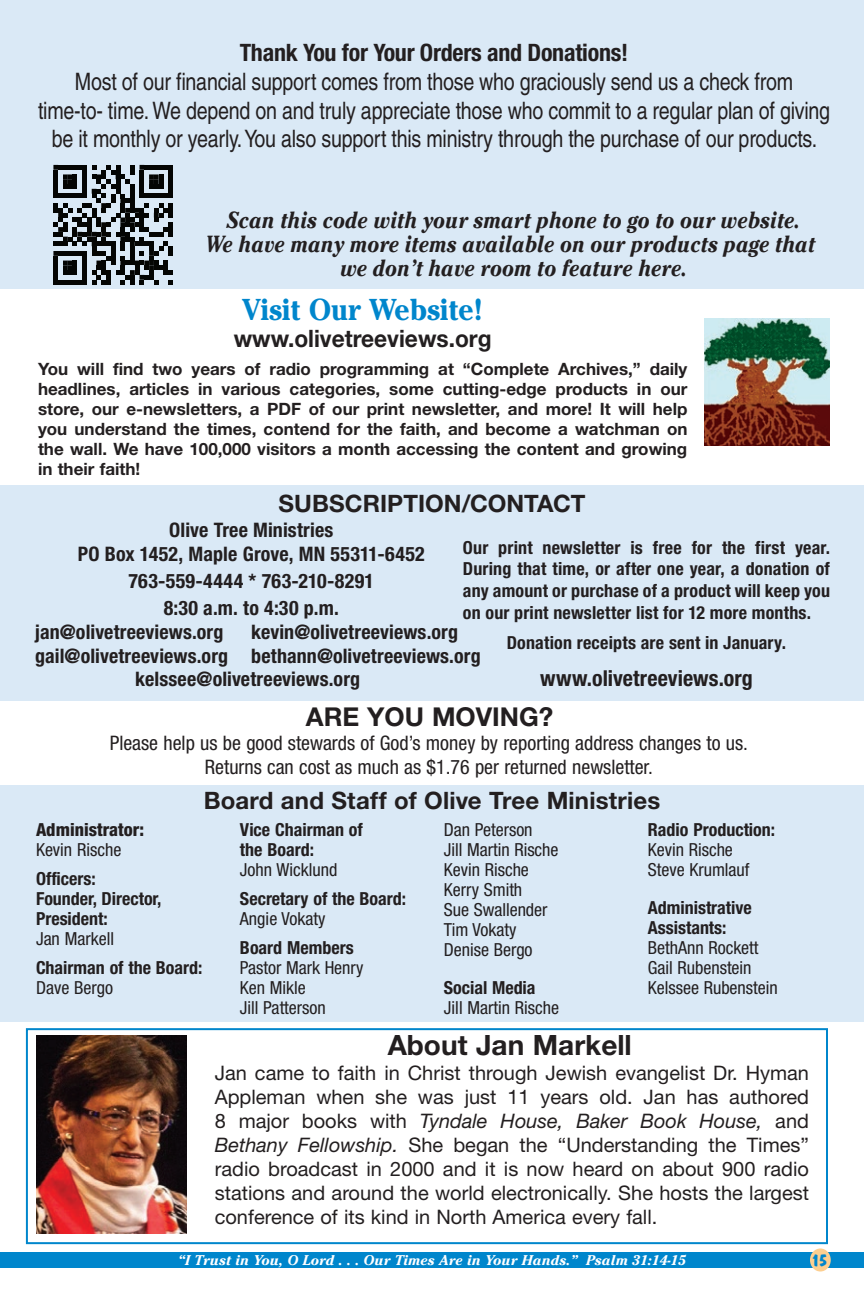
<style>
.page{position:relative;width:864px;height:1296px;background:#fff}
.page>*{position:absolute;margin:0;border:0;box-sizing:border-box;transform-origin:0 0}
.t1{font:700 30px "Cheltenham";color:#0086cc;scale:.94 1}
.t2{font:700 28px "Helvetica Neue LT Std";color:#231f20}
.t3{font:700 26px "Helvetica Neue LT Std";color:#231f20}
.t4{font:condensed 24px/28.8px "Helvetica";letter-spacing:-.01em;color:#231f20;text-align:center}
.t5{font:700 24px "Helvetica Neue LT Std";color:#231f20}
.t6{font:700 condensed 24px "Helvetica Neue LT Std";letter-spacing:-.01em;color:#231f20}
.t7{font:700 24px "Helvetica Neue LT Std";color:#231f20;scale:.95 1}
.t8{font:italic 700 23.2px/24px "Cheltenham";color:#231f20;text-align:center;scale:.86 1}
.t9{font:700 condensed 22px "Helvetica Neue LT Std";letter-spacing:.005em;color:#231f20}
.t10{font:20px/24px "Helvetica Neue LT Std";color:#231f20;text-align:justify}
.t11{font:700 condensed 20px/24px "Helvetica Neue LT Std";letter-spacing:.005em;color:#231f20;text-align:center}
.t12{font:condensed 20px/24px "Helvetica Neue LT Std";color:#231f20;text-align:center}
.t13{font:700 condensed 18px/20px "Helvetica Neue LT Std";color:#231f20}
.t14{font:condensed 18px/20px "Helvetica Neue LT Std";color:#231f20}
.t15{font:800 condensed 18px "Helvetica Neue LT Std";color:#231f20}
.t16{font:700 18px "Dom Casual Std";color:#0086cc}
.t17{font:700 17px/20px "Helvetica Neue LT Std";color:#231f20;text-align:justify}
.t18{font:italic 700 14px "Cheltenham";color:#fff}
.s1{font-style:italic}
</style>
<div class="page">
<div style="left:0;top:0;width:864px;height:1022px;background:#dae9f6"></div>
<div style="left:0;top:289px;width:864px;height:196px;background:#fff"></div>
<img style="left:704px;top:319px;width:126px;height:126px">
<svg style="left:53px;top:165px;width:120px;height:119px"></svg>
<div style="left:0;top:701px;width:864px;height:83px;background:#fff"></div>
<div style="left:26px;top:1028px;width:802px;height:216px;border:2px solid #0086cc"></div>
<img style="left:36px;top:1035px;width:150px;height:198px">
<div style="left:0;top:1252px;width:864px;height:16px;background:#0086cc"></div>
<svg style="left:810px;top:1248px;width:21px;height:24px"></svg>
<div style="left:812px;top:1250px;width:16px;height:20px;background:#fdcf90;border-radius:50%"></div>
<h3 class="t6" style="left:240px;top:38px;width:390px">Thank You for Your Orders and Donations!</h3>
<p class="t4" style="left:38px;top:67px;width:794px">Most of our financial support comes from those who graciously send us a check from<br>time-to- time. We depend on and truly appreciate those who commit to a regular plan of giving be it monthly or yearly. You also support this ministry through the purchase of our products.</p>
<p class="t8" style="left:205px;top:208px;width:711px">Scan this code with your smart phone to go to our website.<br>We have many more items available on our products page that we don’t have room to feature here.</p>
<h1 class="t1" style="left:242px;top:292px;width:258px">Visit Our Website!</h1>
<h3 class="t7" style="left:234px;top:323px;width:273px">www.olivetreeviews.org</h3>
<p class="t17" style="left:38px;top:358px;width:651px">You will find two years of radio programming at “Complete Archives,” daily headlines, articles in various categories, some cutting-edge products in our store, our e-newsletters, a PDF of our print newsletter, and more! It will help you understand the times, contend for the faith, and become a watchman on the wall. We have 100,000 visitors a month accessing the content and growing in their faith!</p>
<h3 class="t5" style="left:279px;top:489px;width:308px">SUBSCRIPTION/CONTACT</h3>
<p class="t11" style="left:78px;top:518px;width:349px">Olive Tree Ministries<br>PO Box 1452, Maple Grove, MN 55311-6452</p>
<p class="t11" style="left:128px;top:568px;width:247px;line-height:26.8px">763-559-4444 * 763-210-8291<br>8:30 a.m. to 4:30 p.m.</p>
<p class="t11" style="left:251px;top:620px;width:231px;text-align:left">kevin@olivetreeviews.org bethann@olivetreeviews.org</p>
<p class="t13" style="left:463px;top:536px;width:369px;line-height:21.6px;text-align:justify">Our print newsletter is free for the first year.<br>During that time, or after one year, a donation of any amount or purchase of a product will keep you on our print newsletter list for 12 more months.</p>
<p class="t13" style="left:507px;top:633px;width:281px">Donation receipts are sent in January.</p>
<p class="t11" style="left:35px;top:620px;width:194px;text-align:left">jan@olivetreeviews.org gail@olivetreeviews.org</p>
<p class="t11" style="left:135px;top:666px;width:227px">kelssee@olivetreeviews.org</p>
<p class="t9" style="left:540px;top:665px;width:214px">www.olivetreeviews.org</p>
<h3 class="t3" style="left:306px;top:701px;width:249px">ARE YOU MOVING?</h3>
<p class="t12" style="left:110px;top:731px;width:640px">Please help us be good stewards of God’s money by reporting address changes to us.<br>Returns can cost as much as $1.76 per returned newsletter.</p>
<h3 class="t5" style="left:204px;top:785px;width:458px">Board and Staff of Olive Tree Ministries</h3>
<p class="t15" style="left:36px;top:819px;width:110px">Administrator:</p>
<p class="t14" style="left:36px;top:840px;width:87px">Kevin Rische</p>
<p class="t13" style="left:36px;top:869px;width:127px">Officers:<br>Founder, Director,<br>President:</p>
<p class="t14" style="left:36px;top:929px;width:80px">Jan Markell</p>
<p class="t13" style="left:36px;top:958px;width:168px">Chairman of the Board:</p>
<p class="t14" style="left:36px;top:978px;width:79px">Dave Bergo</p>
<p class="t13" style="left:240px;top:820px;width:124px">Vice Chairman of the Board:</p>
<p class="t14" style="left:240px;top:860px;width:99px">John Wicklund</p>
<p class="t13" style="left:240px;top:889px;width:168px">Secretary of the Board:</p>
<p class="t14" style="left:240px;top:909px;width:87px">Angie Vokaty</p>
<p class="t13" style="left:240px;top:938px;width:115px">Board Members</p>
<p class="t14" style="left:240px;top:958px;width:125px">Pastor Mark Henry<br>Ken Mikle<br>Jill Patterson</p>
<p class="t14" style="left:444px;top:820px;width:116px">Dan Peterson<br>Jill Martin Rische<br>Kevin Rische<br>Kerry Smith<br>Sue Swallender<br>Tim Vokaty<br>Denise Bergo</p>
<p class="t13" style="left:444px;top:978px;width:93px">Social Media</p>
<p class="t14" style="left:444px;top:998px;width:117px">Jill Martin Rische</p>
<h2 class="t2" style="left:388px;top:1028px;width:246px">About Jan Markell</h2>
<p class="t13" style="left:648px;top:820px;width:129px">Radio Production:</p>
<p class="t14" style="left:648px;top:840px;width:103px">Kevin Rische<br>Steve Krumlauf</p>
<p class="t13" style="left:648px;top:898px;width:105px">Administrative<br>Assistants:</p>
<p class="t14" style="left:648px;top:938px;width:131px">BethAnn Rockett<br>Gail Rubenstein<br>Kelssee Rubenstein</p>
<p class="t10" style="left:215px;top:1061px;width:596px">Jan came to faith in Christ through Jewish evangelist Dr. Hyman Appleman when she was just 11 years old. Jan has authored 8 major books with <span class="s1">Tyndale House, Baker Book House,</span> and <span class="s1">Bethany Fellowship.</span> She began the “Understanding the Times” radio broadcast in 2000 and it is now heard on about 900 radio stations and around the world electronically. She hosts the largest conference of its kind in North America every fall.</p>
<p class="t18" style="left:178px;top:1252px;width:510px">“I Trust in You, O Lord . . . Our Times Are in Your Hands.” Psalm 31:14-15</p>
<p class="t16" style="left:813px;top:1250px;width:16px">15</p>
</div>
